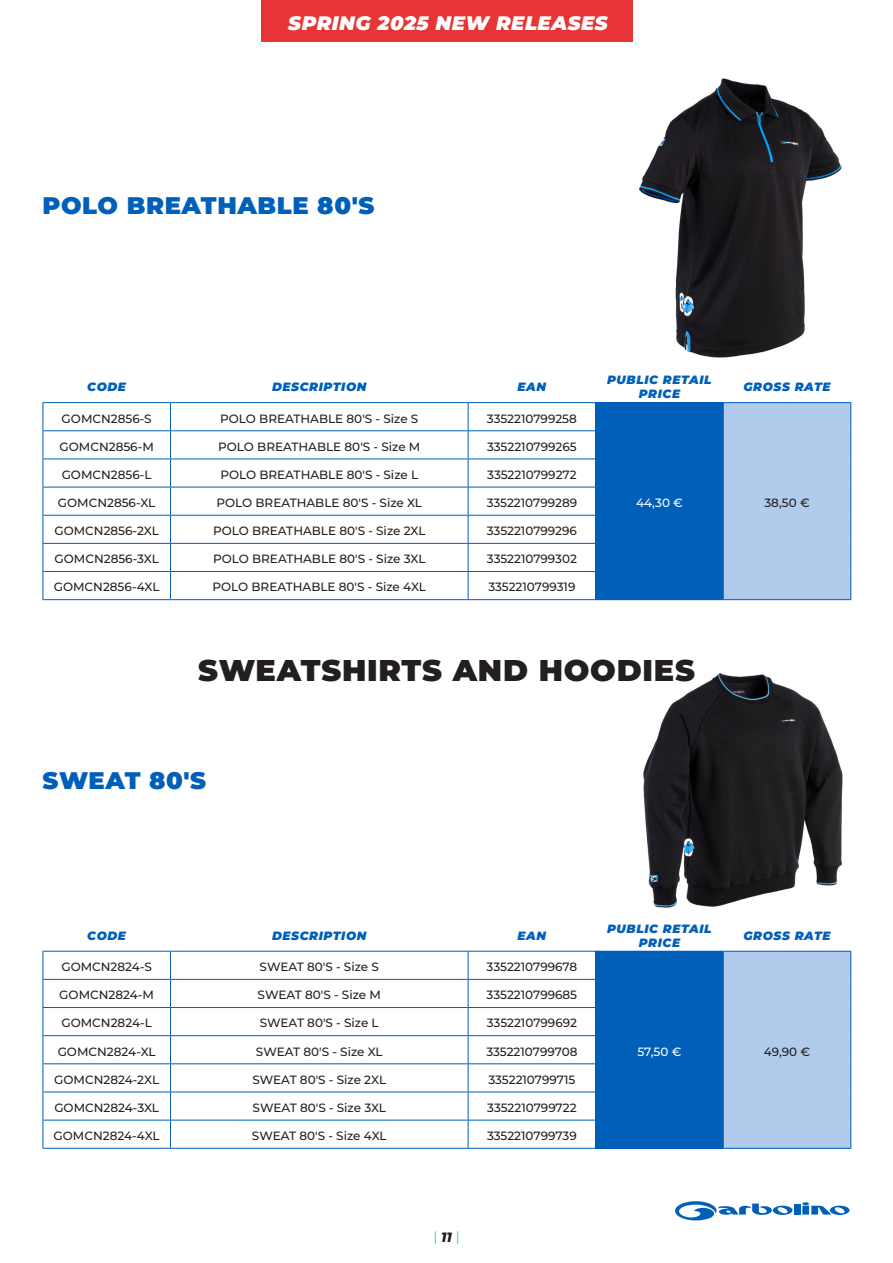
<style>
.page{position:relative;width:893px;height:1263px;background:#fff}
.page>*{position:absolute;margin:0;border:0;box-sizing:border-box;transform-origin:0 0}
.t1{font:900 30px "Montserrat";letter-spacing:.025em;color:#231f20}
.t2{font:900 24px "Montserrat";letter-spacing:.025em;color:#005fb9}
.t3{font:italic 900 19.5px "Montserrat";letter-spacing:.025em;color:#fff}
.t4{font:13.5px "Exo 2";color:#1cbed5}
.t5{font:500 12px "Montserrat";color:#231f20}
.t6{font:italic 900 12px/14.4px "Montserrat";letter-spacing:.05em;color:#005fb9;text-align:center}
.t7{font:500 12px "Montserrat";color:#fff}
.s1{font-family:"Montserrat";font-weight:800;font-style:italic;color:#231f20}
</style>
<div class="page">
<div style="left:794px;top:1203px;width:7px;height:11px;background:#005fb9"></div>
<svg style="left:675px;top:1201px;width:117px;height:19px"></svg>
<svg style="left:802px;top:1202px;width:47px;height:13px"></svg>
<img style="left:643px;top:673px;width:200px;height:235px">
<hr style="left:43px;top:1148px;width:127px;height:1px;background:#005fb9">
<hr style="left:170px;top:1148px;width:298px;height:1px;background:#005fb9">
<hr style="left:468px;top:1148px;width:128px;height:1px;background:#005fb9">
<hr style="left:596px;top:1148px;width:127px;height:1px;background:#005fb9">
<hr style="left:723px;top:1148px;width:128px;height:1px;background:#005fb9">
<svg style="left:43px;top:950px;width:808px;height:198px"></svg>
<hr style="left:43px;top:599px;width:127px;height:1px;background:#005fb9">
<hr style="left:170px;top:599px;width:298px;height:1px;background:#005fb9">
<hr style="left:468px;top:599px;width:128px;height:1px;background:#005fb9">
<hr style="left:596px;top:599px;width:127px;height:1px;background:#005fb9">
<hr style="left:723px;top:599px;width:128px;height:1px;background:#005fb9">
<svg style="left:43px;top:402px;width:808px;height:197px"></svg>
<img style="left:639px;top:78px;width:203px;height:280px">
<div style="left:261px;top:0;width:372px;height:42px;background:#e73535"></div>
<p class="t3" style="left:288px;top:9px;width:321px">SPRING 2025 NEW RELEASES</p>
<p class="t2" style="left:43px;top:187px;width:333px">POLO BREATHABLE 80'S</p>
<p class="t6" style="left:87px;top:379px;width:40px">CODE</p>
<p class="t6" style="left:272px;top:379px;width:96px">DESCRIPTION</p>
<p class="t6" style="left:518px;top:379px;width:30px">EAN</p>
<p class="t6" style="left:607px;top:372px;width:106px">PUBLIC RETAIL<br>PRICE</p>
<p class="t6" style="left:743px;top:379px;width:89px">GROSS RATE</p>
<p class="t5" style="left:62px;top:410px;width:92px">GOMCN2856-S</p>
<p class="t5" style="left:220px;top:410px;width:200px">POLO BREATHABLE 80'S - Size S</p>
<p class="t5" style="left:487px;top:410px;width:91px">3352210799258</p>
<p class="t5" style="left:60px;top:438px;width:96px">GOMCN2856-M</p>
<p class="t5" style="left:218px;top:438px;width:204px">POLO BREATHABLE 80'S - Size M</p>
<p class="t5" style="left:487px;top:438px;width:91px">3352210799265</p>
<p class="t5" style="left:62px;top:466px;width:91px">GOMCN2856-L</p>
<p class="t5" style="left:220px;top:466px;width:199px">POLO BREATHABLE 80'S - Size L</p>
<p class="t5" style="left:487px;top:466px;width:91px">3352210799272</p>
<p class="t5" style="left:58px;top:494px;width:99px">GOMCN2856-XL</p>
<p class="t5" style="left:216px;top:494px;width:207px">POLO BREATHABLE 80'S - Size XL</p>
<p class="t5" style="left:487px;top:494px;width:92px">3352210799289</p>
<p class="t5" style="left:54px;top:522px;width:106px">GOMCN2856-2XL</p>
<p class="t5" style="left:213px;top:522px;width:214px">POLO BREATHABLE 80'S - Size 2XL</p>
<p class="t5" style="left:487px;top:522px;width:92px">3352210799296</p>
<p class="t5" style="left:55px;top:551px;width:106px">GOMCN2856-3XL</p>
<p class="t5" style="left:213px;top:551px;width:214px">POLO BREATHABLE 80'S - Size 3XL</p>
<p class="t5" style="left:487px;top:551px;width:92px">3352210799302</p>
<p class="t5" style="left:54px;top:579px;width:107px">GOMCN2856-4XL</p>
<p class="t5" style="left:213px;top:579px;width:215px">POLO BREATHABLE 80'S - Size 4XL</p>
<p class="t5" style="left:488px;top:579px;width:89px">3352210799319</p>
<p class="t7" style="left:636px;top:494px;width:48px">44,30 €</p>
<p class="t5" style="left:764px;top:494px;width:47px">38,50 €</p>
<p class="t1" style="left:198px;top:648px;width:498px">SWEATSHIRTS AND HOODIES</p>
<p class="t2" style="left:43px;top:762px;width:165px">SWEAT 80'S</p>
<p class="t6" style="left:87px;top:927px;width:40px">CODE</p>
<p class="t6" style="left:272px;top:927px;width:96px">DESCRIPTION</p>
<p class="t6" style="left:518px;top:927px;width:30px">EAN</p>
<p class="t6" style="left:607px;top:920px;width:106px">PUBLIC RETAIL<br>PRICE</p>
<p class="t6" style="left:743px;top:927px;width:89px">GROSS RATE</p>
<p class="t5" style="left:61px;top:958px;width:92px">GOMCN2824-S</p>
<p class="t5" style="left:260px;top:958px;width:121px">SWEAT 80'S - Size S</p>
<p class="t5" style="left:487px;top:958px;width:92px">3352210799678</p>
<p class="t5" style="left:59px;top:986px;width:96px">GOMCN2824-M</p>
<p class="t5" style="left:258px;top:986px;width:125px">SWEAT 80'S - Size M</p>
<p class="t5" style="left:487px;top:986px;width:92px">3352210799685</p>
<p class="t5" style="left:61px;top:1015px;width:92px">GOMCN2824-L</p>
<p class="t5" style="left:260px;top:1015px;width:120px">SWEAT 80'S - Size L</p>
<p class="t5" style="left:487px;top:1015px;width:92px">3352210799692</p>
<p class="t5" style="left:58px;top:1043px;width:99px">GOMCN2824-XL</p>
<p class="t5" style="left:256px;top:1043px;width:128px">SWEAT 80'S - Size XL</p>
<p class="t5" style="left:486px;top:1043px;width:93px">3352210799708</p>
<p class="t5" style="left:54px;top:1071px;width:106px">GOMCN2824-2XL</p>
<p class="t5" style="left:252px;top:1071px;width:135px">SWEAT 80'S - Size 2XL</p>
<p class="t5" style="left:488px;top:1071px;width:89px">3352210799715</p>
<p class="t5" style="left:54px;top:1099px;width:106px">GOMCN2824-3XL</p>
<p class="t5" style="left:253px;top:1099px;width:135px">SWEAT 80'S - Size 3XL</p>
<p class="t5" style="left:487px;top:1099px;width:91px">3352210799722</p>
<p class="t5" style="left:54px;top:1127px;width:108px">GOMCN2824-4XL</p>
<p class="t5" style="left:252px;top:1127px;width:136px">SWEAT 80'S - Size 4XL</p>
<p class="t5" style="left:487px;top:1127px;width:91px">3352210799739</p>
<p class="t4" style="left:434px;top:1229px;width:27px">|<span class="s1">11</span>|</p>
<p class="t7" style="left:638px;top:1043px;width:45px">57,50 €</p>
<p class="t5" style="left:764px;top:1043px;width:48px">49,90 €</p>
</div>
